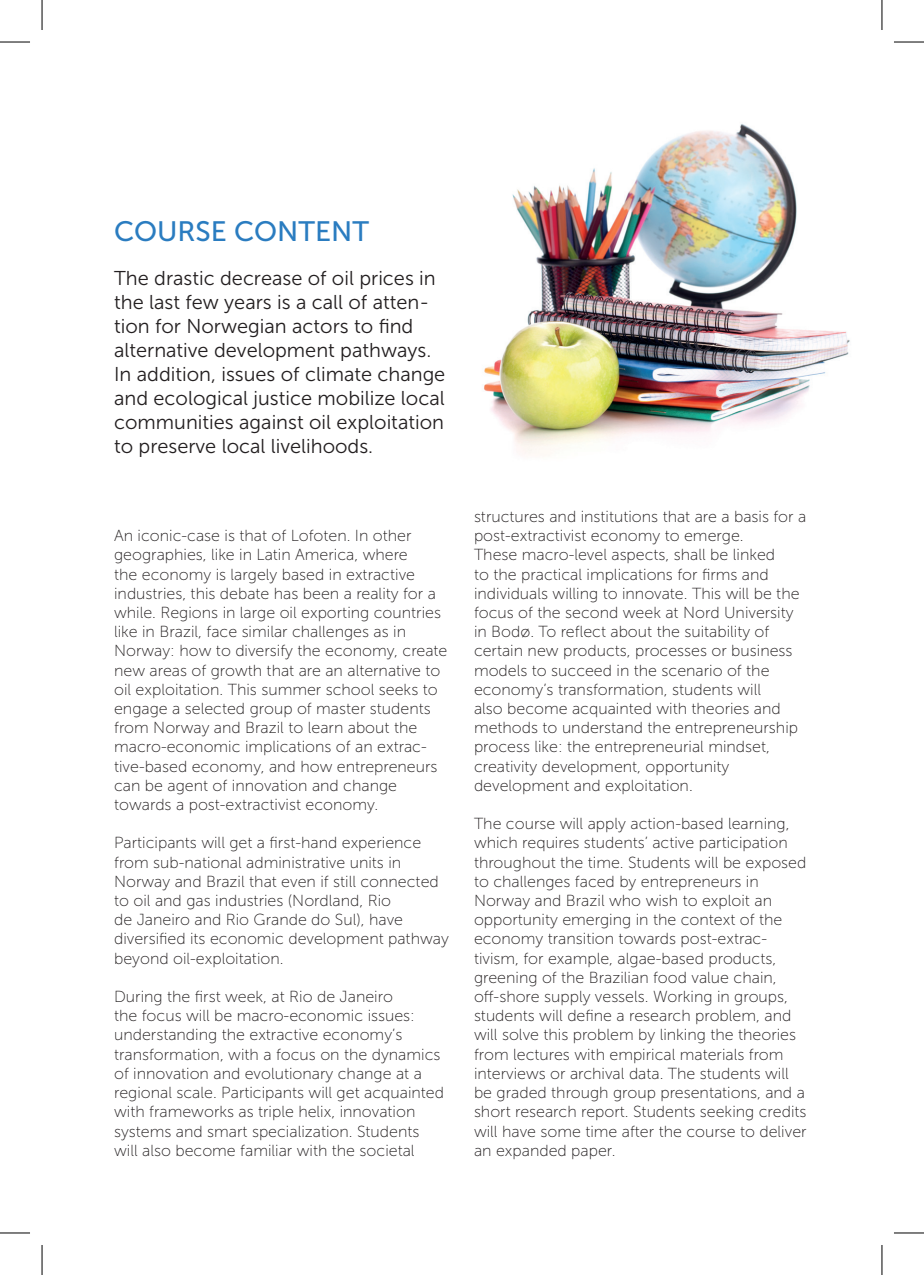
<style>
.page{position:relative;width:924px;height:1275px;background:#fff}
.page>*{position:absolute;margin:0;border:0;box-sizing:border-box;transform-origin:0 0}
.t1{font:28px "Museo Sans 500";color:#2a7cc0}
.t2{font:20px/24px "Museo Sans 300";color:#231f20}
.t3{font:16px/19.2px "Museo Sans 100";color:#231f20}
</style>
<div class="page">
<img style="left:484px;top:124px;width:366px;height:330px">
<hr style="left:0;top:42px;width:30px;height:1px;background:#000">
<hr style="left:893px;top:42px;width:30px;height:1px;background:#000">
<hr style="left:0;top:1232px;width:30px;height:1px;background:#000">
<hr style="left:893px;top:1232px;width:30px;height:1px;background:#000">
<hr style="left:42px;top:0;width:1px;height:30px;background:#000">
<hr style="left:42px;top:1245px;width:1px;height:30px;background:#000">
<hr style="left:881px;top:0;width:1px;height:30px;background:#000">
<hr style="left:881px;top:1245px;width:1px;height:30px;background:#000">
<h1 class="t1" style="left:114px;top:216px;width:256px">COURSE CONTENT</h1>
<p class="t2" style="left:114px;top:266px;width:332px">The drastic decrease of oil prices in the last few years is a call of atten&shy;tion for Norwegian actors to find alternative development pathways.<br>In addition, issues of climate change and ecological justice mobilize local communities against oil exploitation to preserve local livelihoods.</p>
<p class="t3" style="left:114px;top:526px;width:335px">An iconic-case is that of Lofoten. In other geographies, like in Latin America, where<br>the economy is largely based in extractive industries, this debate has been a reality for a while. Regions in large oil exporting countries like in Brazil, face similar challenges as in Norway: how to diversify the economy, create new areas of growth that are an alternative to oil exploitation. This summer school seeks to engage a selected group of master students from Norway and Brazil to learn about the macro-economic implications of an extrac&shy;tive-based economy, and how entrepreneurs can be agent of innovation and change towards a post-extractivist economy.</p>
<p class="t3" style="left:114px;top:833px;width:336px">Participants will get a first-hand experience from sub-national administrative units in Norway and Brazil that even if still connected to oil and gas industries (Nordland, Rio<br>de Janeiro and Rio Grande do Sul), have diversified its economic development pathway beyond oil-exploitation.</p>
<p class="t3" style="left:114px;top:987px;width:331px">During the first week, at Rio de Janeiro<br>the focus will be macro-economic issues: understanding the extractive economy’s transformation, with a focus on the dynamics of innovation and evolutionary change at a regional scale. Participants will get acquainted with frameworks as triple helix, innovation systems and smart specialization. Students will also become familiar with the societal</p>
<p class="t3" style="left:474px;top:507px;width:333px">structures and institutions that are a basis for a post-extractivist economy to emerge.<br>These macro-level aspects, shall be linked<br>to the practical implications for firms and individuals willing to innovate. This will be the focus of the second week at Nord University in Bodø. To reflect about the suitability of certain new products, processes or business models to succeed in the scenario of the economy’s transformation, students will<br>also become acquainted with theories and methods to understand the entrepreneurship process like: the entrepreneurial mindset, creativity development, opportunity development and exploitation.</p>
<p class="t3" style="left:474px;top:814px;width:334px">The course will apply action-based learning, which requires students’ active participation throughout the time. Students will be exposed to challenges faced by entrepreneurs in Norway and Brazil who wish to exploit an opportunity emerging in the context of the economy transition towards post-extrac&shy;tivism, for example, algae-based products, greening of the Brazilian food value chain, off-shore supply vessels. Working in groups, students will define a research problem, and will solve this problem by linking the theories from lectures with empirical materials from interviews or archival data. The students will be graded through group presentations, and a short research report. Students seeking credits will have some time after the course to deliver an expanded paper.</p>
</div>
